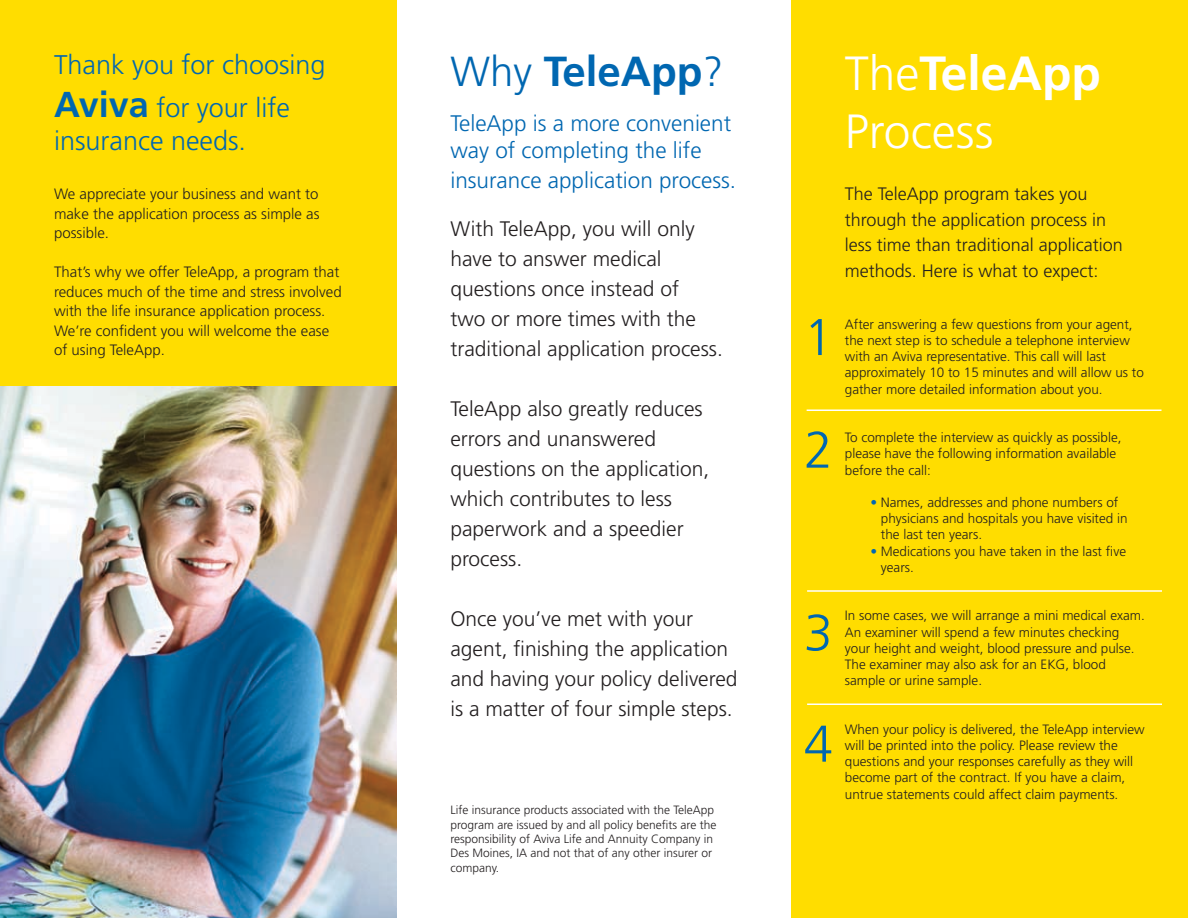
<style>
.page{position:relative;width:1188px;height:918px;background:#fff}
.page>*{position:absolute;margin:0;border:0;box-sizing:border-box;transform-origin:0 0}
.t1{font:300 51.6px/112.6px "Frutiger LT Std";color:#0067b1}
.t2{font:300 48px/57.6px "Frutiger LT Std";color:#fff}
.t3{font:700 42px "Frutiger LT Std";color:#0067b1}
.t4{font:300 27px/43.2px "Frutiger LT Std";color:#0067b1}
.t5{font:300 22.5px/27px "Frutiger LT Std";color:#0067b1}
.t6{font:300 21px/30px "Frutiger LT Std";color:#231f20}
.t7{font:300 18px/25.5px "Frutiger LT Std";color:#231f20}
.t8{font:300 15px/19.5px "Frutiger LT Std";color:#231f20;text-align:justify}
.t9{font:300 13.5px/16.2px "Frutiger LT Std";color:#231f20}
.t10{font:300 12px/14.4px "Frutiger LT Std";color:#231f20}
.s1{font-weight:700;font-size:36px}
.s2{font-weight:300}
.s3{font-weight:700}
.s4{color:#0067b1}
</style>
<div class="page">
<img style="left:0;top:385px;width:396px;height:533px">
<div style="left:0;top:0;width:396px;height:385px;background:#fd0"></div>
<div style="left:792px;top:0;width:396px;height:918px;background:#fd0"></div>
<hr style="left:807px;top:410px;width:355px;height:1px;background:#fff">
<hr style="left:807px;top:590px;width:355px;height:2px;background:#fff">
<hr style="left:807px;top:704px;width:355px;height:1px;background:#fff">
<h3 class="t4" style="left:54px;top:44px;width:273px">Thank you for choosing<br><span class="s1">Aviva</span> for your life</h3>
<h3 class="t4" style="left:54px;top:119px;width:194px">insurance needs.</h3>
<p class="t8" style="left:54px;top:185px;width:267px">We appreciate your business and want to make the application process as simple as possible.</p>
<p class="t8" style="left:54px;top:263px;width:289px;text-align:left">That’s why we offer TeleApp, a program that reduces much of the time and stress involved with the life insurance application process.<br>We’re confident you will welcome the ease of using TeleApp.</p>
<h3 class="t3" style="left:450px;top:46px;width:275px"><span class="s2">Why</span> TeleApp<span class="s2">?</span></h3>
<h3 class="t5" style="left:450px;top:110px;width:282px">TeleApp is a more convenient way of completing the life</h3>
<h3 class="t5" style="left:450px;top:167px;width:287px">insurance application process.</h3>
<h3 class="t6" style="left:450px;top:214px;width:274px">With TeleApp, you will only have to answer medical questions once instead of<br>two or more times with the traditional application process.</h3>
<h3 class="t6" style="left:450px;top:394px;width:261px">TeleApp also greatly reduces errors and unanswered questions on the application, which contributes to less paperwork and a speedier process.</h3>
<h3 class="t6" style="left:450px;top:604px;width:289px">Once you’ve met with your agent, finishing the application and having your policy delivered is a matter of four simple steps.</h3>
<p class="t10" style="left:450px;top:803px;width:268px">Life insurance products associated with the TeleApp program are issued by and all policy benefits are the responsibility of Aviva Life and Annuity Company in Des Moines, IA and not that of any other insurer or company.</p>
<h1 class="t1" style="left:804px;top:282px;width:30px">1<br>2</h1>
<h1 class="t1" style="left:804px;top:578px;width:30px;line-height:111px">3<br>4</h1>
<h2 class="t2" style="left:845px;top:45px;width:258px">The<span class="s3">TeleApp<br></span>Process</h2>
<h3 class="t7" style="left:845px;top:181px;width:280px">The TeleApp program takes you through the application process in less time than traditional application methods. Here is what to expect:</h3>
<p class="t9" style="left:845px;top:316px;width:301px">After answering a few questions from your agent, the next step is to schedule a telephone interview with an Aviva representative. This call will last approximately 10 to 15 minutes and will allow us to gather more detailed information about you.</p>
<p class="t9" style="left:845px;top:430px;width:278px">To complete the interview as quickly as possible, please have the following information available before the call:</p>
<p class="t9" style="left:881px;top:494px;width:248px;text-indent:-11px"><span class="s4">•</span> Names, addresses and phone numbers of physicians and hospitals you have visited in the last ten years.</p>
<p class="t9" style="left:881px;top:543px;width:247px;text-indent:-11px"><span class="s4">•</span> Medications you have taken in the last five years.</p>
<p class="t9" style="left:845px;top:608px;width:302px">In some cases, we will arrange a mini medical exam.<br>An examiner will spend a few minutes checking your height and weight, blood pressure and pulse.<br>The examiner may also ask for an EKG, blood sample or urine sample.</p>
<p class="t9" style="left:845px;top:721px;width:301px">When your policy is delivered, the TeleApp interview will be printed into the policy. Please review the questions and your responses carefully as they will become part of the contract. If you have a claim, untrue statements could affect claim payments.</p>
</div>
